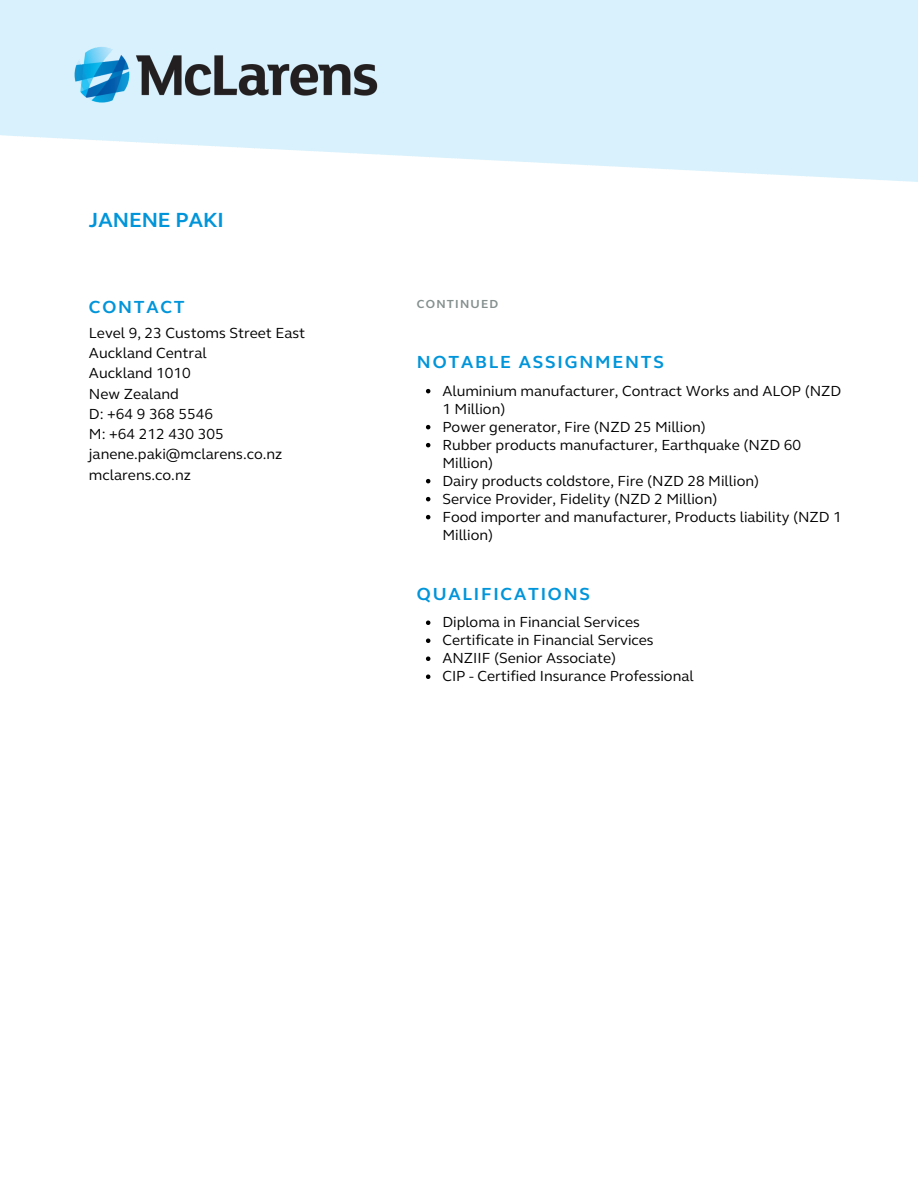
<style>
.page{position:relative;width:918px;height:1188px;background:#fff}
.page>*{position:absolute;margin:0;border:0;box-sizing:border-box;transform-origin:0 0}
.t1{font:700 21px "FS Elliot";color:#0095da}
.t2{font:700 18px "FS Elliot";letter-spacing:.1em;color:#0095da}
.t3{font:15px/18px "FS Elliot";color:#000}
.t4{font:700 12px "FS Elliot";letter-spacing:.1em;color:#848f8e}
</style>
<div class="page">
<svg style="left:426px;top:621px;width:4px;height:4px"></svg>
<svg style="left:426px;top:639px;width:4px;height:4px"></svg>
<svg style="left:426px;top:657px;width:4px;height:4px"></svg>
<svg style="left:426px;top:675px;width:4px;height:4px"></svg>
<svg style="left:426px;top:389px;width:4px;height:4px"></svg>
<svg style="left:426px;top:425px;width:4px;height:4px"></svg>
<svg style="left:426px;top:443px;width:4px;height:4px"></svg>
<svg style="left:426px;top:479px;width:4px;height:4px"></svg>
<svg style="left:426px;top:497px;width:4px;height:4px"></svg>
<svg style="left:426px;top:515px;width:4px;height:4px"></svg>
<img style="left:54px;top:23px;width:344px;height:103px">
<h1 class="t1" style="left:89px;top:207px;width:136px">JANENE PAKI</h1>
<p class="t2" style="left:89px;top:296px;width:97px">CONTACT</p>
<p class="t4" style="left:417px;top:296px;width:83px">CONTINUED</p>
<p class="t3" style="left:89px;top:323px;width:218px;line-height:20.2px">Level 9, 23 Customs Street East<br>Auckland Central<br>Auckland 1010<br>New Zealand<br>D: +64 9 368 5546<br>M: +64 212 430 305 janene.paki@mclarens.co.nz mclarens.co.nz</p>
<p class="t2" style="left:417px;top:351px;width:248px">NOTABLE ASSIGNMENTS</p>
<p class="t3" style="left:442px;top:382px;width:401px">Aluminium manufacturer, Contract Works and ALOP (NZD 1 Million)<br>Power generator, Fire (NZD 25 Million)<br>Rubber products manufacturer, Earthquake (NZD 60<br>Million)<br>Dairy products coldstore, Fire (NZD 28 Million)<br>Service Provider, Fidelity (NZD 2 Million)<br>Food importer and manufacturer, Products liability (NZD 1<br>Million)</p>
<p class="t2" style="left:417px;top:583px;width:175px">QUALIFICATIONS</p>
<p class="t3" style="left:442px;top:613px;width:253px">Diploma in Financial Services Certificate in Financial Services ANZIIF (Senior Associate)<br>CIP - Certified Insurance Professional</p>
</div>
